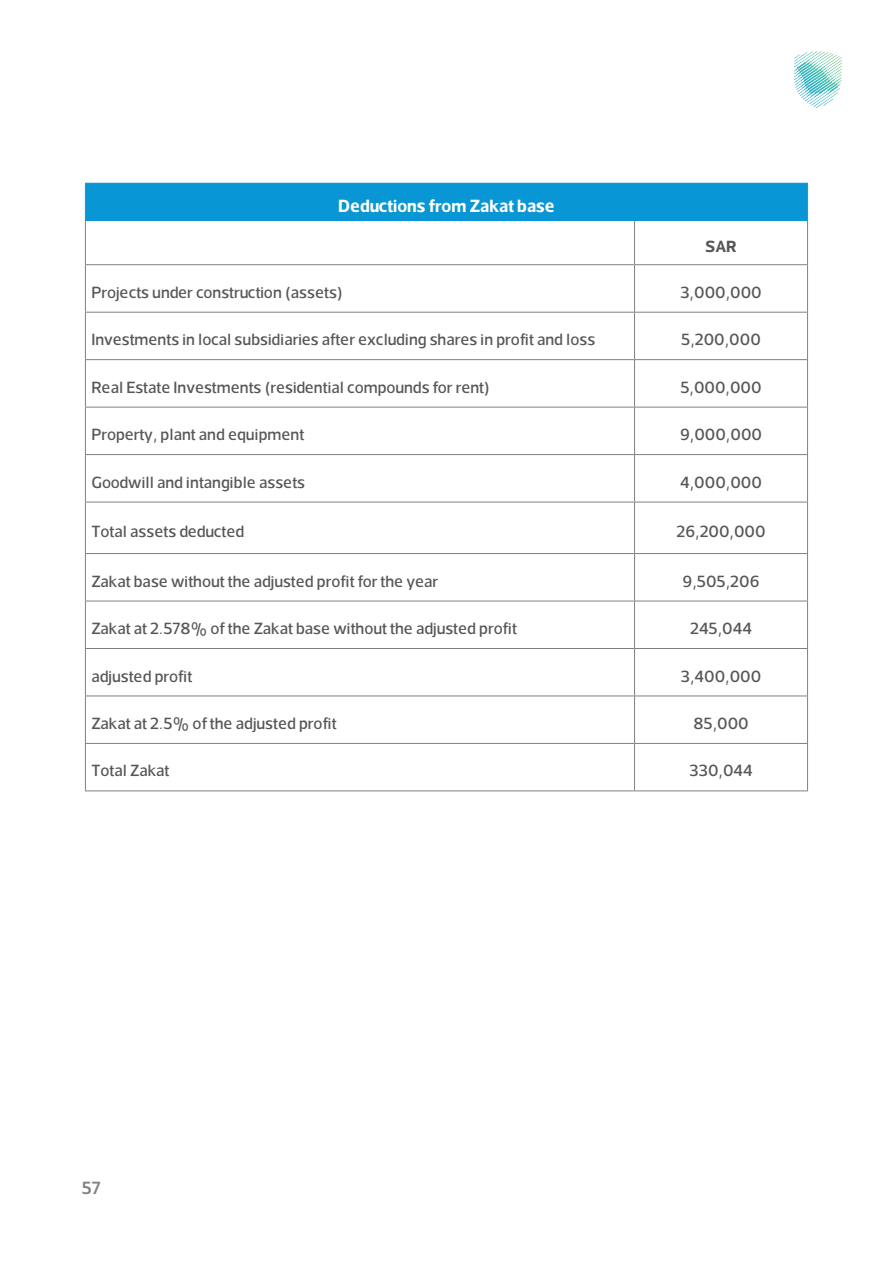
<style>
.page{position:relative;width:893px;height:1263px;background:#fff}
.page>*{position:absolute;margin:0;border:0;box-sizing:border-box;transform-origin:0 0}
.Body_text{font:700 18px "Somar";color:#fff}
.t1{font:600 18px "Somar";color:#808285}
.Body_text-2{font:500 16.5px "Somar";color:#575756}
.Body_text-3{font:700 16.5px "Somar";color:#575756}
</style>
<div class="page">
<svg style="left:794px;top:51px;width:48px;height:57px"></svg>
<div style="left:85px;top:183px;width:722px;height:38px;background:#0996d4"></div>
<hr style="left:85px;top:183px;width:549px;height:1px;background:#1c9ad6">
<hr style="left:85px;top:184px;width:1px;height:37px;background:#1c9ad6">
<hr style="left:634px;top:183px;width:174px;height:1px;background:#1c9ad6">
<hr style="left:807px;top:184px;width:1px;height:37px;background:#1c9ad6">
<hr style="left:85px;top:221px;width:1px;height:43px;background:#7d8082">
<hr style="left:634px;top:221px;width:1px;height:43px;background:#7d8082">
<hr style="left:807px;top:221px;width:1px;height:43px;background:#7d8082">
<hr style="left:85px;top:264px;width:549px;height:1px;background:#7d8082">
<hr style="left:85px;top:265px;width:1px;height:47px;background:#7d8082">
<hr style="left:634px;top:264px;width:174px;height:1px;background:#7d8082">
<hr style="left:634px;top:265px;width:1px;height:47px;background:#7d8082">
<hr style="left:807px;top:265px;width:1px;height:47px;background:#7d8082">
<hr style="left:85px;top:312px;width:549px;height:1px;background:#7d8082">
<hr style="left:85px;top:313px;width:1px;height:46px;background:#7d8082">
<hr style="left:634px;top:312px;width:174px;height:1px;background:#7d8082">
<hr style="left:634px;top:313px;width:1px;height:46px;background:#7d8082">
<hr style="left:807px;top:313px;width:1px;height:46px;background:#7d8082">
<hr style="left:85px;top:359px;width:549px;height:1px;background:#7d8082">
<hr style="left:85px;top:360px;width:1px;height:47px;background:#7d8082">
<hr style="left:634px;top:359px;width:174px;height:1px;background:#7d8082">
<hr style="left:634px;top:360px;width:1px;height:47px;background:#7d8082">
<hr style="left:807px;top:360px;width:1px;height:47px;background:#7d8082">
<hr style="left:85px;top:407px;width:549px;height:1px;background:#7d8082">
<hr style="left:85px;top:407px;width:1px;height:47px;background:#7d8082">
<hr style="left:634px;top:407px;width:174px;height:1px;background:#7d8082">
<hr style="left:634px;top:407px;width:1px;height:47px;background:#7d8082">
<hr style="left:807px;top:407px;width:1px;height:47px;background:#7d8082">
<hr style="left:85px;top:454px;width:549px;height:1px;background:#7d8082">
<hr style="left:85px;top:455px;width:1px;height:47px;background:#7d8082">
<hr style="left:634px;top:454px;width:174px;height:1px;background:#7d8082">
<hr style="left:634px;top:455px;width:1px;height:47px;background:#7d8082">
<hr style="left:807px;top:455px;width:1px;height:47px;background:#7d8082">
<hr style="left:85px;top:502px;width:549px;height:1px;background:#7d8082">
<hr style="left:85px;top:502px;width:1px;height:51px;background:#7d8082">
<hr style="left:634px;top:502px;width:174px;height:1px;background:#7d8082">
<hr style="left:634px;top:502px;width:1px;height:51px;background:#7d8082">
<hr style="left:807px;top:502px;width:1px;height:51px;background:#7d8082">
<hr style="left:85px;top:553px;width:549px;height:1px;background:#7d8082">
<hr style="left:85px;top:554px;width:1px;height:47px;background:#7d8082">
<hr style="left:634px;top:553px;width:174px;height:1px;background:#7d8082">
<hr style="left:634px;top:554px;width:1px;height:47px;background:#7d8082">
<hr style="left:807px;top:554px;width:1px;height:47px;background:#7d8082">
<hr style="left:85px;top:601px;width:549px;height:1px;background:#7d8082">
<hr style="left:85px;top:601px;width:1px;height:47px;background:#7d8082">
<hr style="left:634px;top:601px;width:174px;height:1px;background:#7d8082">
<hr style="left:634px;top:601px;width:1px;height:47px;background:#7d8082">
<hr style="left:807px;top:601px;width:1px;height:47px;background:#7d8082">
<hr style="left:85px;top:648px;width:549px;height:1px;background:#7d8082">
<hr style="left:85px;top:649px;width:1px;height:47px;background:#7d8082">
<hr style="left:634px;top:648px;width:174px;height:1px;background:#7d8082">
<hr style="left:634px;top:649px;width:1px;height:47px;background:#7d8082">
<hr style="left:807px;top:649px;width:1px;height:47px;background:#7d8082">
<hr style="left:85px;top:696px;width:549px;height:1px;background:#7d8082">
<hr style="left:85px;top:696px;width:1px;height:47px;background:#7d8082">
<hr style="left:634px;top:696px;width:174px;height:1px;background:#7d8082">
<hr style="left:634px;top:696px;width:1px;height:47px;background:#7d8082">
<hr style="left:807px;top:696px;width:1px;height:47px;background:#7d8082">
<hr style="left:85px;top:743px;width:549px;height:1px;background:#7d8082">
<hr style="left:85px;top:744px;width:1px;height:46px;background:#7d8082">
<hr style="left:634px;top:743px;width:174px;height:1px;background:#7d8082">
<hr style="left:634px;top:744px;width:1px;height:46px;background:#7d8082">
<hr style="left:807px;top:744px;width:1px;height:46px;background:#7d8082">
<hr style="left:85px;top:790px;width:549px;height:1px;background:#7d8082">
<hr style="left:634px;top:790px;width:174px;height:1px;background:#7d8082">
<p class="Body_text" style="left:338px;top:190px;width:218px">Deductions from Zakat base</p>
<p class="Body_text-2" style="left:91px;top:279px;width:253px">Projects under construction (assets(</p>
<p class="Body_text-3" style="left:706px;top:231px;width:32px">SAR</p>
<p class="Body_text-2" style="left:680px;top:279px;width:83px">3,000,000</p>
<p class="Body_text-2" style="left:91px;top:326px;width:505px">Investments in local subsidiaries after excluding shares in profit and loss</p>
<p class="Body_text-2" style="left:681px;top:326px;width:81px">5,200,000</p>
<p class="Body_text-2" style="left:91px;top:374px;width:400px">Real Estate Investments (residential compounds for rent(</p>
<p class="Body_text-2" style="left:680px;top:374px;width:83px">5,000,000</p>
<p class="Body_text-2" style="left:91px;top:421px;width:214px">Property, plant and equipment</p>
<p class="Body_text-2" style="left:680px;top:421px;width:83px">9,000,000</p>
<p class="Body_text-2" style="left:91px;top:469px;width:215px">Goodwill and intangible assets</p>
<p class="Body_text-2" style="left:680px;top:469px;width:83px">4,000,000</p>
<p class="Body_text-2" style="left:91px;top:518px;width:155px">Total assets deducted</p>
<p class="Body_text-2" style="left:676px;top:518px;width:91px">26,200,000</p>
<p class="Body_text-2" style="left:91px;top:568px;width:348px">Zakat base without the adjusted profit for the year</p>
<p class="Body_text-2" style="left:683px;top:568px;width:78px">9,505,206</p>
<p class="Body_text-2" style="left:91px;top:615px;width:427px">Zakat at 2.578% of the Zakat base without the adjusted profit</p>
<p class="Body_text-2" style="left:690px;top:615px;width:63px">245,044</p>
<p class="Body_text-2" style="left:91px;top:662px;width:102px">adjusted profit</p>
<p class="Body_text-2" style="left:681px;top:662px;width:82px">3,400,000</p>
<p class="Body_text-2" style="left:91px;top:710px;width:247px">Zakat at 2.5% of the adjusted profit</p>
<p class="Body_text-2" style="left:693px;top:710px;width:57px">85,000</p>
<p class="Body_text-2" style="left:91px;top:757px;width:80px">Total Zakat</p>
<p class="Body_text-2" style="left:689px;top:757px;width:65px">330,044</p>
<p class="t1" style="left:82px;top:1172px;width:20px">57</p>
</div>
